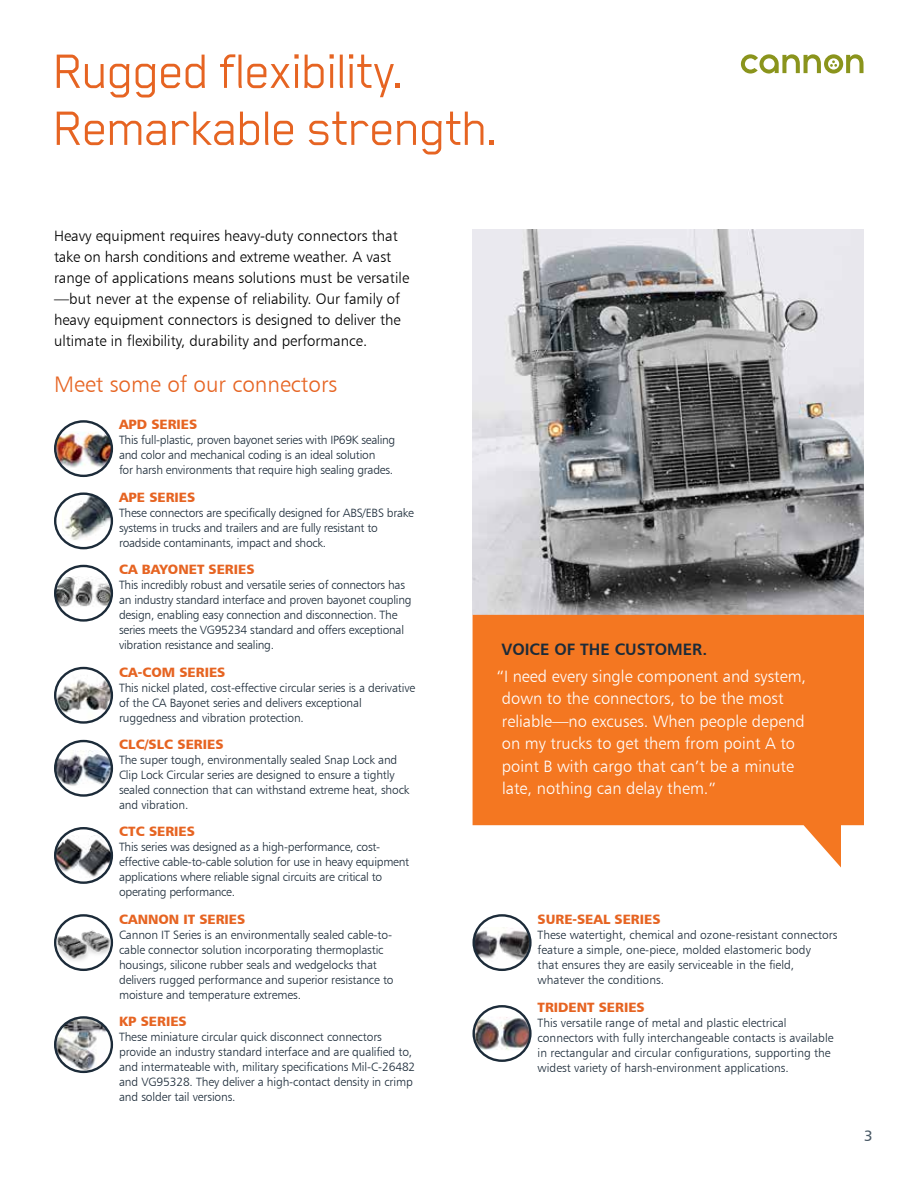
<style>
.page{position:relative;width:918px;height:1188px;background:#fff}
.page>*{position:absolute;margin:0;border:0;box-sizing:border-box;transform-origin:0 0}
.t1{font:55.5px/57px "Blender Pro";letter-spacing:-.03em;color:#e66422}
.t2{font:22.5px "Humanist 777 BT Light B";color:#e66422}
.t3{font:16.5px/22.5px "Humanist 777 BT Light B";color:#fff}
.t4{font:16.5px "Humanist 777 BT Bold B";color:#1c2b39}
.t5{font:15px/21px "Humanist 777 BT Light B";color:#000}
.t6{font:15px "Humanist 777 BT Roman B";color:#485865}
.t7{font:13.5px "Humanist 777 BT Black B";color:#e66422}
.t8{font:12px/15px "Humanist 777 BT Light B";letter-spacing:-.01em;color:#1c2b39}
</style>
<div class="page">
<img style="left:473px;top:229px;width:391px;height:386px">
<svg style="left:55px;top:915px;width:57px;height:55px"></svg>
<img style="left:55px;top:921px;width:57px;height:46px">
<div style="left:54px;top:914px;width:59px;height:57px;border:2px solid #1c2b39;border-radius:50%"></div>
<img style="left:55px;top:1017px;width:57px;height:55px">
<div style="left:54px;top:1016px;width:59px;height:57px;border:2px solid #1c2b39;border-radius:50%"></div>
<svg style="left:55px;top:494px;width:57px;height:54px"></svg>
<img style="left:62px;top:495px;width:50px;height:45px">
<div style="left:54px;top:492px;width:59px;height:57px;border:2px solid #1c2b39;border-radius:50%"></div>
<svg style="left:55px;top:566px;width:57px;height:54px"></svg>
<img style="left:55px;top:576px;width:57px;height:31px">
<div style="left:54px;top:565px;width:59px;height:57px;border:2px solid #1c2b39;border-radius:50%"></div>
<svg style="left:55px;top:741px;width:57px;height:55px"></svg>
<img style="left:55px;top:750px;width:57px;height:38px">
<div style="left:54px;top:740px;width:59px;height:57px;border:2px solid #1c2b39;border-radius:50%"></div>
<img style="left:55px;top:668px;width:57px;height:53px">
<div style="left:54px;top:667px;width:59px;height:57px;border:2px solid #1c2b39;border-radius:50%"></div>
<svg style="left:55px;top:421px;width:57px;height:55px"></svg>
<img style="left:55px;top:432px;width:57px;height:41px">
<div style="left:54px;top:420px;width:59px;height:57px;border:2px solid #1c2b39;border-radius:50%"></div>
<svg style="left:473px;top:615px;width:391px;height:253px;fill:#f47721"></svg>
<svg style="left:55px;top:828px;width:57px;height:55px"></svg>
<img style="left:55px;top:835px;width:57px;height:46px">
<div style="left:54px;top:827px;width:59px;height:57px;border:2px solid #1c2b39;border-radius:50%"></div>
<svg style="left:741px;top:54px;width:123px;height:20px"></svg>
<svg style="left:474px;top:1006px;width:56px;height:55px"></svg>
<img style="left:474px;top:1017px;width:55px;height:33px">
<div style="left:473px;top:1005px;width:59px;height:57px;border:2px solid #1c2b39;border-radius:50%"></div>
<svg style="left:474px;top:915px;width:56px;height:55px"></svg>
<img style="left:474px;top:927px;width:55px;height:38px">
<div style="left:473px;top:914px;width:59px;height:57px;border:2px solid #1c2b39;border-radius:50%"></div>
<h1 class="t1" style="left:54px;top:41px;width:447px">Rugged flexibility.<br>Remarkable strength.</h1>
<p class="t5" style="left:54px;top:225px;width:357px">Heavy equipment requires heavy-duty connectors that take on harsh conditions and extreme weather. A vast range of applications means solutions must be versatile —but never at the expense of reliability. Our family of heavy equipment connectors is designed to deliver the ultimate in flexibility, durability and performance.</p>
<h2 class="t2" style="left:54px;top:371px;width:285px">Meet some of our connectors</h2>
<p class="t7" style="left:119px;top:416px;width:80px">APD SERIES</p>
<p class="t8" style="left:119px;top:433px;width:278px">This full-plastic, proven bayonet series with IP69K sealing and color and mechanical coding is an ideal solution<br>for harsh environments that require high sealing grades.</p>
<p class="t7" style="left:119px;top:488px;width:78px">APE SERIES</p>
<p class="t8" style="left:119px;top:505px;width:297px">These connectors are specifically designed for ABS/EBS brake systems in trucks and trailers and are fully resistant to roadside contaminants, impact and shock.</p>
<p class="t7" style="left:119px;top:561px;width:137px">CA BAYONET SERIES</p>
<p class="t8" style="left:119px;top:577px;width:294px">This incredibly robust and versatile series of connectors has an industry standard interface and proven bayonet coupling design, enabling easy connection and disconnection. The series meets the VG95234 standard and offers exceptional vibration resistance and sealing.</p>
<p class="t7" style="left:119px;top:663px;width:108px">CA-COM SERIES</p>
<p class="t8" style="left:119px;top:680px;width:298px">This nickel plated, cost-effective circular series is a derivative of the CA Bayonet series and delivers exceptional ruggedness and vibration protection.</p>
<p class="t7" style="left:119px;top:736px;width:106px">CLC/SLC SERIES</p>
<p class="t8" style="left:119px;top:752px;width:292px">The super tough, environmentally sealed Snap Lock and Clip Lock Circular series are designed to ensure a tightly sealed connection that can withstand extreme heat, shock and vibration.</p>
<p class="t7" style="left:119px;top:823px;width:77px">CTC SERIES</p>
<p class="t8" style="left:119px;top:839px;width:292px">This series was designed as a high-performance, cost&shy;effective cable-to-cable solution for use in heavy equipment applications where reliable signal circuits are critical to operating performance.</p>
<p class="t7" style="left:119px;top:910px;width:128px">CANNON IT SERIES</p>
<p class="t8" style="left:119px;top:927px;width:276px">Cannon IT Series is an environmentally sealed cable-to&shy;cable connector solution incorporating thermoplastic housings, silicone rubber seals and wedgelocks that delivers rugged performance and superior resistance to moisture and temperature extremes.</p>
<p class="t7" style="left:119px;top:1013px;width:69px">KP SERIES</p>
<p class="t8" style="left:119px;top:1029px;width:298px">These miniature circular quick disconnect connectors provide an industry standard interface and are qualified to, and intermateable with, military specifications Mil-C-26482 and VG95328. They deliver a high-contact density in crimp and solder tail versions.</p>
<h3 class="t4" style="left:501px;top:638px;width:207px">VOICE OF THE CUSTOMER.</h3>
<h3 class="t3" style="left:502px;top:664px;width:306px;text-indent:-5px">“I need every single component and system, down to the connectors, to be the most reliable—no excuses. When people depend on my trucks to get them from point A to point B with cargo that can’t be a minute late, nothing can delay them.”</h3>
<p class="t7" style="left:538px;top:911px;width:124px">SURE-SEAL SERIES</p>
<p class="t8" style="left:538px;top:928px;width:301px">These watertight, chemical and ozone-resistant connectors feature a simple, one-piece, molded elastomeric body<br>that ensures they are easily serviceable in the field, whatever the conditions.</p>
<p class="t7" style="left:538px;top:998px;width:109px">TRIDENT SERIES</p>
<p class="t8" style="left:538px;top:1015px;width:297px">This versatile range of metal and plastic electrical connectors with fully interchangeable contacts is available in rectangular and circular configurations, supporting the widest variety of harsh-environment applications.</p>
<p class="t6" style="left:864px;top:1126px;width:10px">3</p>
</div>
